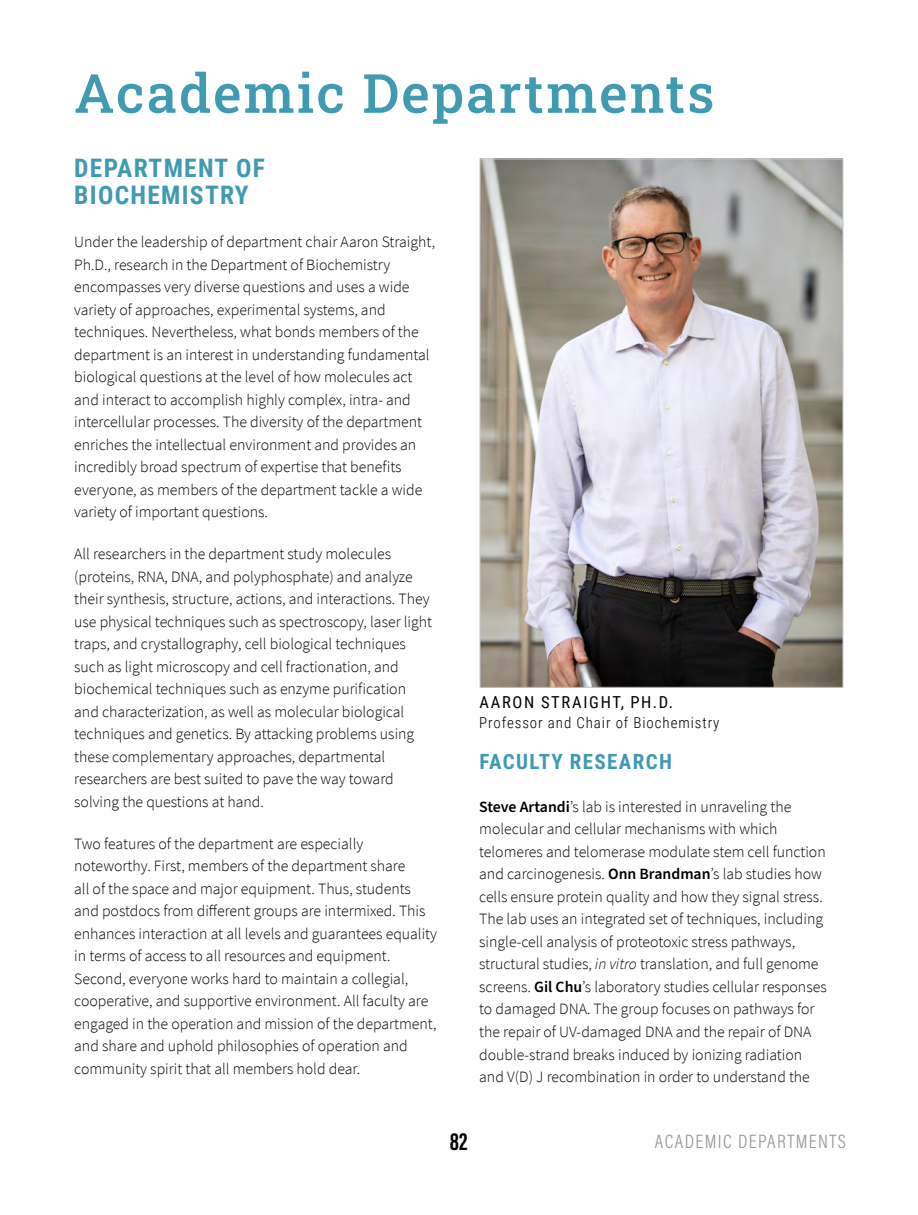
<style>
.page{position:relative;width:918px;height:1215px;background:#fff}
.page>*{position:absolute;margin:0;border:0;box-sizing:border-box;transform-origin:0 0}
.t1{font:54px "Roboto Slab";letter-spacing:.04em;color:#409ab2}
.t2{font:700 25.5px/27px "Roboto Condensed";letter-spacing:.05em;color:#409ab2}
.t3{font:25.5px "Acumin Variable Concept";color:#000}
.t4{font:700 21px "Roboto Condensed";letter-spacing:.065em;color:#409ab2}
.t5{font:19.5px "Acumin Variable Concept";letter-spacing:.07em;color:#939598}
.t6{font:16.5px "Roboto Condensed";letter-spacing:.105em;color:#000}
.t7{font:300 15.75px/22.5px "Source Sans Pro";color:#000}
.t8{font:300 15px "Roboto Condensed";letter-spacing:.06em;color:#000}
.s1{font-weight:600}
.s2{font-style:italic}
</style>
<div class="page">
<img style="left:482px;top:161px;width:359px;height:525px">
<h1 class="t1" style="left:74px;top:56px;width:642px">Academic Departments</h1>
<h2 class="t2" style="left:74px;top:154px;width:192px">DEPARTMENT OF<br>BIOCHEMISTRY</h2>
<p class="t7" style="left:74px;top:231px;width:362px">Under the leadership of department chair Aaron Straight, Ph.D., research in the Department of Biochemistry encompasses very diverse questions and uses a wide variety of approaches, experimental systems, and techniques. Nevertheless, what bonds members of the department is an interest in understanding fundamental biological questions at the level of how molecules act and interact to accomplish highly complex, intra- and intercellular processes. The diversity of the department enriches the intellectual environment and provides an incredibly broad spectrum of expertise that benefits everyone, as members of the department tackle a wide variety of important questions.</p>
<p class="t7" style="left:74px;top:543px;width:359px">All researchers in the department study molecules (proteins, RNA, DNA, and polyphosphate) and analyze their synthesis, structure, actions, and interactions. They use physical techniques such as spectroscopy, laser light traps, and crystallography, cell biological techniques such as light microscopy and cell fractionation, and biochemical techniques such as enzyme purification and characterization, as well as molecular biological techniques and genetics. By attacking problems using these complementary approaches, departmental researchers are best suited to pave the way toward solving the questions at hand.</p>
<p class="t7" style="left:74px;top:832px;width:364px">Two features of the department are especially noteworthy. First, members of the department share<br>all of the space and major equipment. Thus, students and postdocs from different groups are intermixed. This enhances interaction at all levels and guarantees equality in terms of access to all resources and equipment.<br>Second, everyone works hard to maintain a collegial, cooperative, and supportive environment. All faculty are engaged in the operation and mission of the department, and share and uphold philosophies of operation and community spirit that all members hold dear.</p>
<p class="t6" style="left:480px;top:691px;width:195px">AARON STRAIGHT, PH.D.</p>
<p class="t8" style="left:479px;top:712px;width:242px">Professor and Chair of Biochemistry</p>
<h3 class="t4" style="left:480px;top:747px;width:194px">FACULTY RESEARCH</h3>
<p class="t7" style="left:479px;top:795px;width:349px"><span class="s1">Steve Artandi</span>’s lab is interested in unraveling the molecular and cellular mechanisms with which telomeres and telomerase modulate stem cell function and carcinogenesis. <span class="s1">Onn Brandman</span>’s lab studies how cells ensure protein quality and how they signal stress.<br>The lab uses an integrated set of techniques, including single-cell analysis of proteotoxic stress pathways, structural studies, <span class="s2">in vitro</span> translation, and full genome screens. <span class="s1">Gil Chu</span>’s laboratory studies cellular responses to damaged DNA. The group focuses on pathways for the repair of UV-damaged DNA and the repair of DNA double-strand breaks induced by ionizing radiation and V(D) J recombination in order to understand the</p>
<h2 class="t3" style="left:450px;top:1124px;width:19px">82</h2>
<p class="t5" style="left:655px;top:1128px;width:72px">ACA DEMICDE</p>
<p class="t5" style="left:758px;top:1128px;width:13px">PART</p>
<p class="t5" style="left:796px;top:1128px;width:52px">MENTS</p>
</div>
